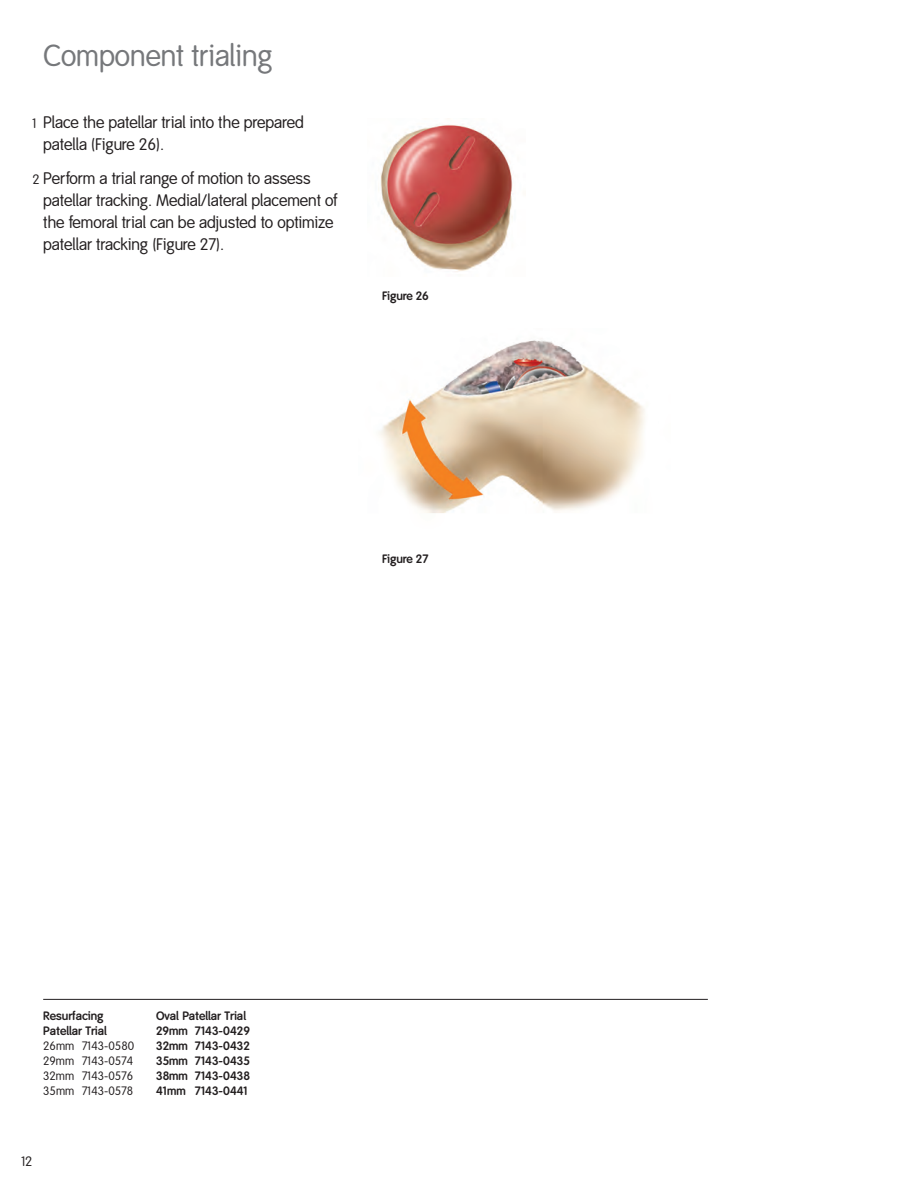
<style>
.page{position:relative;width:918px;height:1188px;background:#fff}
.page>*{position:absolute;margin:0;border:0;box-sizing:border-box;transform-origin:0 0}
.t1{font:30px "Smith&Nephew";color:#76787b}
.t2{font:16.5px/21.8px "Smith&Nephew";color:#231f20}
.t3{font:13.5px "Smith&Nephew";color:#231f20}
.t4{font:700 12px/15px "Smith&Nephew";color:#231f20}
.t5{font:12px/15px "Smith&Nephew";color:#231f20;text-align:justify}
.s1{font-size:13.5px}
</style>
<div class="page">
<hr style="left:43px;top:999px;width:665px;height:1px;background:#231f20">
<img style="left:380px;top:124px;width:133px;height:148px">
<img style="left:379px;top:340px;width:266px;height:173px">
<h1 class="t1" style="left:43px;top:38px;width:231px">Component trialing</h1>
<p class="t2" style="left:43px;top:112px;width:262px;text-indent:-11px"><span class="s1">1</span> Place the patellar trial into the prepared patella (Figure 26).</p>
<p class="t2" style="left:43px;top:168px;width:296px;text-indent:-11px"><span class="s1">2</span> Perform a trial range of motion to assess patellar tracking. Medial/lateral placement of the femoral trial can be adjusted to optimize patellar tracking (Figure 27).</p>
<p class="t4" style="left:382px;top:289px;width:48px">Figure 26</p>
<p class="t4" style="left:382px;top:552px;width:48px">Figure 27</p>
<p class="t4" style="left:43px;top:1009px;width:65px">Resurfacing<br>Patellar Trial</p>
<p class="t5" style="left:43px;top:1039px;width:92px">26mm 7143-0580<br>29mm 7143-0574<br>32mm 7143-0576<br>35mm 7143-0578</p>
<p class="t4" style="left:156px;top:1009px;width:95px">Oval Patellar Trial<br>29mm 7143-0429<br>32mm 7143-0432<br>35mm 7143-0435<br>38mm 7143-0438<br>41mm 7143-0441</p>
<p class="t3" style="left:22px;top:1154px;width:12px">12</p>
</div>
